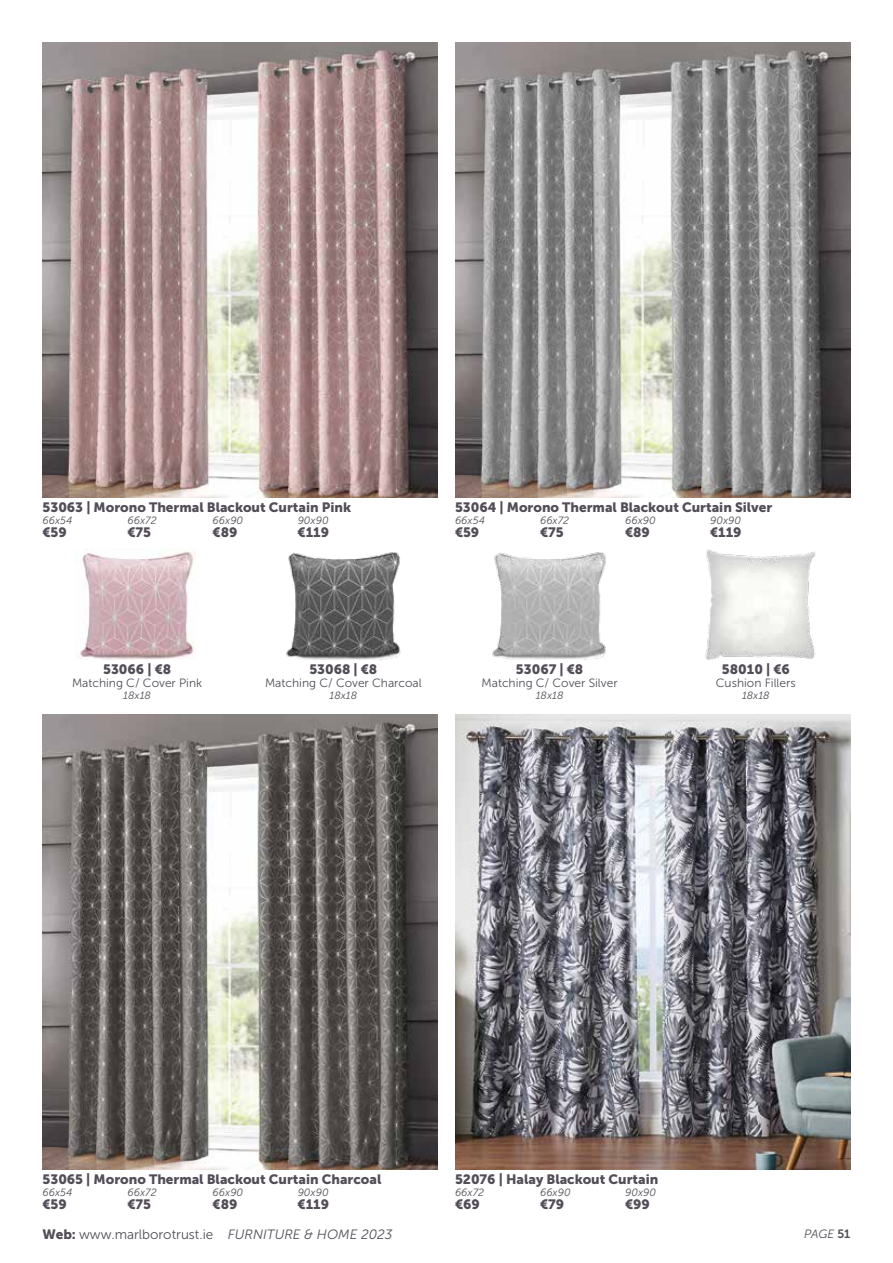
<style>
.page{position:relative;width:893px;height:1263px;background:#fff}
.page>*{position:absolute;margin:0;border:0;box-sizing:border-box;transform-origin:0 0}
.t1{font:13.5px "Museo Sans 900";color:#524d57}
.t2{font:13.5px "Museo Sans 300";color:#524d57}
.t3{font:12px "Museo Sans 300";color:#524d57}
.t4{font:italic 12px "Museo Sans 300";color:#524d57}
.t5{font:italic 10.5px "Museo Sans 300";color:#524d57}
.s1{font-family:"Museo Sans 900"}
.s2{font-style:italic}
.s3{font-family:"Museo Sans 700";font-style:normal}
</style>
<div class="page">
<img style="left:43px;top:43px;width:395px;height:454px">
<img style="left:43px;top:714px;width:395px;height:455px">
<img style="left:455px;top:43px;width:395px;height:454px">
<img style="left:455px;top:714px;width:395px;height:455px">
<img style="left:75px;top:549px;width:121px;height:110px">
<img style="left:286px;top:552px;width:115px;height:107px">
<img style="left:492px;top:552px;width:115px;height:107px">
<img style="left:705px;top:549px;width:111px;height:110px">
<p class="t1" style="left:43px;top:499px;width:310px">53063 | Morono Thermal Blackout Curtain Pink</p>
<p class="t5" style="left:43px;top:515px;width:31px">66x54</p>
<p class="t5" style="left:128px;top:515px;width:31px">66x72</p>
<p class="t5" style="left:213px;top:515px;width:32px">66x90</p>
<p class="t5" style="left:298px;top:515px;width:32px">90x90</p>
<p class="t1" style="left:43px;top:525px;width:26px">€59</p>
<p class="t1" style="left:128px;top:525px;width:25px">€75</p>
<p class="t1" style="left:213px;top:525px;width:26px">€89</p>
<p class="t1" style="left:298px;top:525px;width:33px">€119</p>
<p class="t1" style="left:455px;top:499px;width:319px">53064 | Morono Thermal Blackout Curtain Silver</p>
<p class="t5" style="left:455px;top:515px;width:31px">66x54</p>
<p class="t5" style="left:540px;top:515px;width:31px">66x72</p>
<p class="t5" style="left:625px;top:515px;width:32px">66x90</p>
<p class="t5" style="left:710px;top:515px;width:32px">90x90</p>
<p class="t1" style="left:455px;top:525px;width:26px">€59</p>
<p class="t1" style="left:540px;top:525px;width:25px">€75</p>
<p class="t1" style="left:625px;top:525px;width:26px">€89</p>
<p class="t1" style="left:710px;top:525px;width:33px">€119</p>
<p class="t1" style="left:103px;top:661px;width:69px">53066 | €8</p>
<p class="t3" style="left:72px;top:676px;width:132px">Matching C/ Cover Pink</p>
<p class="t5" style="left:123px;top:690px;width:29px">18x18</p>
<p class="t1" style="left:309px;top:661px;width:70px">53068 | €8</p>
<p class="t3" style="left:265px;top:676px;width:158px">Matching C/ Cover Charcoal</p>
<p class="t5" style="left:329px;top:690px;width:29px">18x18</p>
<p class="t1" style="left:516px;top:661px;width:69px">53067 | €8</p>
<p class="t3" style="left:482px;top:676px;width:138px">Matching C/ Cover Silver</p>
<p class="t5" style="left:536px;top:690px;width:29px">18x18</p>
<p class="t1" style="left:722px;top:661px;width:69px">58010 | €6</p>
<p class="t3" style="left:716px;top:676px;width:81px">Cushion Fillers</p>
<p class="t5" style="left:742px;top:690px;width:29px">18x18</p>
<p class="t1" style="left:43px;top:1171px;width:340px">53065 | Morono Thermal Blackout Curtain Charcoal</p>
<p class="t5" style="left:43px;top:1186px;width:31px">66x54</p>
<p class="t5" style="left:128px;top:1186px;width:31px">66x72</p>
<p class="t5" style="left:213px;top:1186px;width:32px">66x90</p>
<p class="t5" style="left:298px;top:1186px;width:32px">90x90</p>
<p class="t1" style="left:43px;top:1197px;width:26px">€59</p>
<p class="t1" style="left:128px;top:1197px;width:25px">€75</p>
<p class="t1" style="left:213px;top:1197px;width:26px">€89</p>
<p class="t1" style="left:298px;top:1197px;width:33px">€119</p>
<p class="t1" style="left:455px;top:1171px;width:205px">52076 | Halay Blackout Curtain</p>
<p class="t5" style="left:455px;top:1186px;width:31px">66x72</p>
<p class="t5" style="left:540px;top:1186px;width:32px">66x90</p>
<p class="t5" style="left:625px;top:1186px;width:32px">90x90</p>
<p class="t1" style="left:455px;top:1197px;width:26px">€69</p>
<p class="t1" style="left:540px;top:1197px;width:26px">€79</p>
<p class="t1" style="left:625px;top:1197px;width:26px">€99</p>
<p class="t2" style="left:43px;top:1227px;width:351px"><span class="s1">Web:</span> www.marlborotrust.ie <span class="s2">FURNITURE &amp; HOME 2023</span></p>
<p class="t4" style="left:804px;top:1227px;width:48px">PAGE <span class="s3">51</span></p>
</div>
